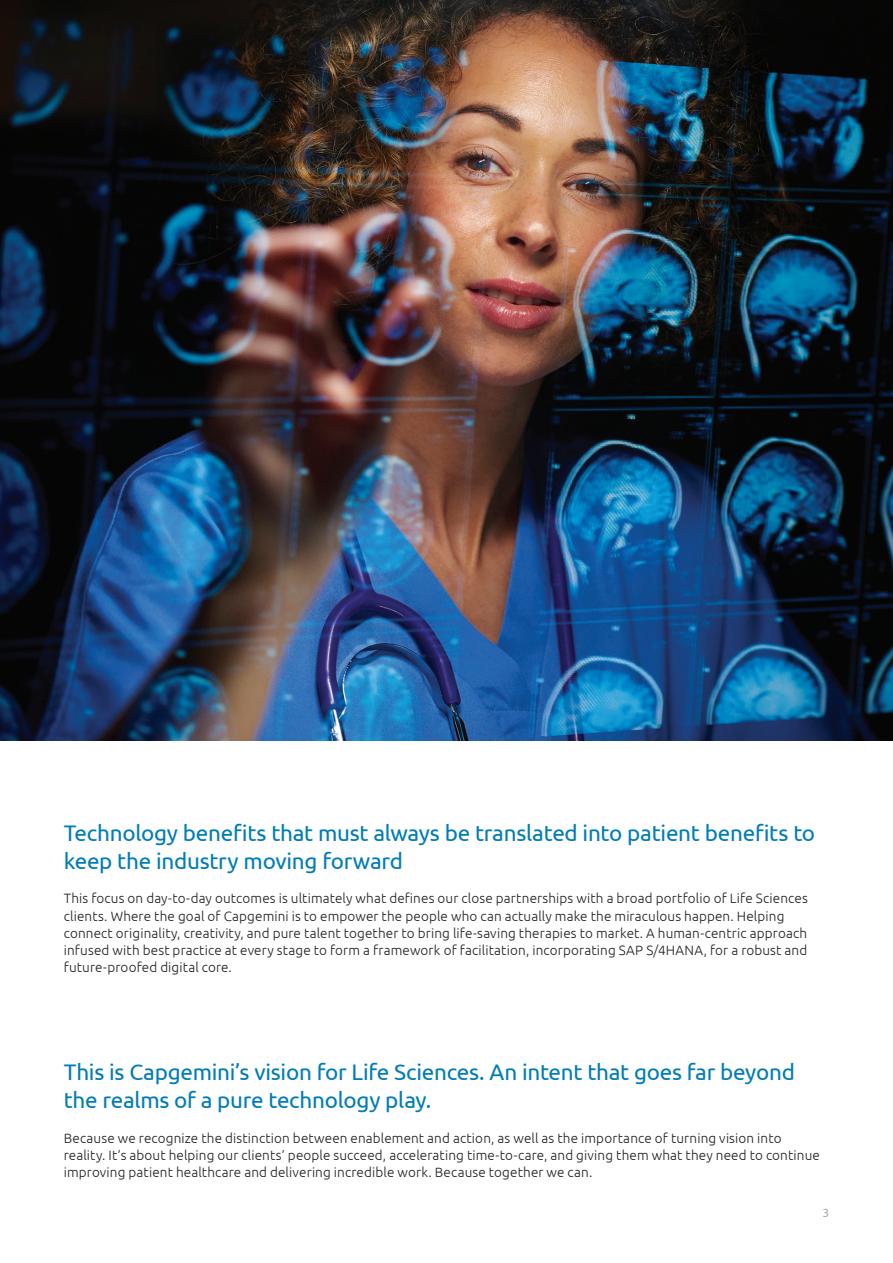
<style>
.page{position:relative;width:893px;height:1263px;background:#fff}
.page>*{position:absolute;margin:0;border:0;box-sizing:border-box;transform-origin:0 0}
.t1{font:22.5px/28.5px "Ubuntu";letter-spacing:-.01em;color:#007cb6}
.t2{font:300 13.5px/17.2px "Ubuntu";letter-spacing:.01em;color:#231f20}
.t3{font:12px "Ubuntu";color:#a8a9ad}
</style>
<div class="page">
<img style="left:0;top:0;width:893px;height:740px">
<h1 class="t1" style="left:64px;top:817px;width:753px">Technology benefits that must always be translated into patient benefits to keep the industry moving forward</h1>
<p class="t2" style="left:64px;top:889px;width:746px">This focus on day-to-day outcomes is ultimately what defines our close partnerships with a broad portfolio of Life Sciences clients. Where the goal of Capgemini is to empower the people who can actually make the miraculous happen. Helping connect originality, creativity, and pure talent together to bring life-saving therapies to market. A human-centric approach infused with best practice at every stage to form a framework of facilitation, incorporating SAP S/4HANA, for a robust and future-proofed digital core.</p>
<h1 class="t1" style="left:64px;top:1057px;width:733px">This is Capgemini’s vision for Life Sciences. An intent that goes far beyond the realms of a pure technology play.</h1>
<p class="t2" style="left:64px;top:1129px;width:758px">Because we recognize the distinction between enablement and action, as well as the importance of turning vision into reality. It’s about helping our clients’ people succeed, accelerating time-to-care, and giving them what they need to continue improving patient healthcare and delivering incredible work. Because together we can.</p>
<p class="t3" style="left:822px;top:1205px;width:8px">3</p>
</div>
